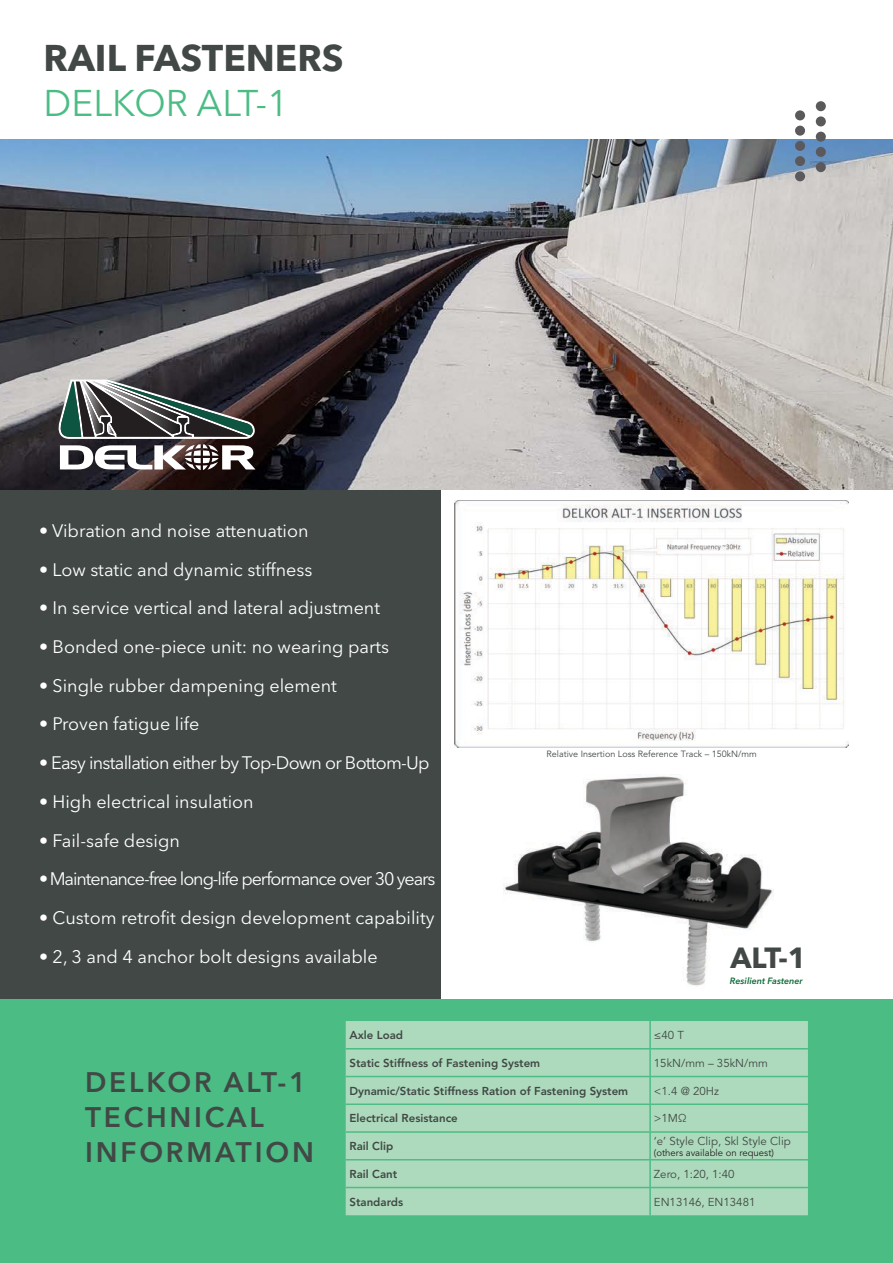
<style>
.page{position:relative;width:893px;height:1263px;background:#fff}
.page>*{position:absolute;margin:0;border:0;box-sizing:border-box;transform-origin:0 0}
.t1{font:700 36.9px "Avenir Next LT Pro";color:#414845}
.t2{font:36.9px "Avenir Next LT Pro";color:#4bbc84}
.t3{font:700 28.95px "Avenir Next LT Pro";color:#414845}
.t4{font:600 28.05px/35px "Avenir Next LT Pro";letter-spacing:.1em;color:#414845}
.t5{font:18px "Avenir Next LT Pro";color:#fff}
.t6{font:18px "Avenir Next LT Pro";letter-spacing:-.06em;color:#fff}
.t7{font:18px "Avenir Next LT Pro";letter-spacing:-.04em;color:#fff}
.t8{font:800 11.4px "Avenir LT Pro";color:#414845}
.t9{font:11.4px "Avenir LT Std";color:#414845}
.t10{font:9.6px "Avenir LT Std";color:#231f20}
.t11{font:9px "Avenir LT Std";color:#414845}
.t12{font:italic 600 9px "Avenir Next LT Pro";color:#0c6938}
</style>
<div class="page">
<div style="left:0;top:489px;width:441px;height:510px;background:#414845"></div>
<img style="left:0;top:140px;width:893px;height:349px">
<img style="left:503px;top:776px;width:270px;height:210px">
<img style="left:455px;top:500px;width:394px;height:247px">
<div style="left:795px;top:171px;width:10px;height:10px;background:#5b595c;border-radius:50%"></div>
<div style="left:795px;top:156px;width:10px;height:10px;background:#5b595c;border-radius:50%"></div>
<div style="left:795px;top:141px;width:10px;height:10px;background:#5b595c;border-radius:50%"></div>
<div style="left:795px;top:126px;width:10px;height:10px;background:#5b595c;border-radius:50%"></div>
<div style="left:795px;top:110px;width:10px;height:10px;background:#5b595c;border-radius:50%"></div>
<div style="left:816px;top:162px;width:10px;height:10px;background:#5b595c;border-radius:50%"></div>
<div style="left:816px;top:147px;width:10px;height:10px;background:#5b595c;border-radius:50%"></div>
<div style="left:816px;top:132px;width:10px;height:10px;background:#5b595c;border-radius:50%"></div>
<div style="left:816px;top:116px;width:10px;height:10px;background:#5b595c;border-radius:50%"></div>
<div style="left:816px;top:101px;width:10px;height:10px;background:#5b595c;border-radius:50%"></div>
<div style="left:0;top:999px;width:893px;height:264px;background:#4bbc84"></div>
<div style="left:346px;top:1021px;width:462px;height:194px;background:#addabc"></div>
<hr style="left:649px;top:1021px;width:2px;height:27px;background:#4dbc85">
<hr style="left:346px;top:1048px;width:304px;height:1px;background:#4dbc85">
<hr style="left:650px;top:1048px;width:158px;height:1px;background:#4dbc85">
<hr style="left:649px;top:1049px;width:2px;height:27px;background:#4dbc85">
<hr style="left:346px;top:1076px;width:304px;height:1px;background:#4dbc85">
<hr style="left:650px;top:1076px;width:158px;height:1px;background:#4dbc85">
<hr style="left:649px;top:1077px;width:2px;height:27px;background:#4dbc85">
<hr style="left:346px;top:1103px;width:304px;height:2px;background:#4dbc85">
<hr style="left:650px;top:1103px;width:158px;height:2px;background:#4dbc85">
<hr style="left:649px;top:1105px;width:2px;height:26px;background:#4dbc85">
<hr style="left:346px;top:1131px;width:304px;height:2px;background:#4dbc85">
<hr style="left:650px;top:1131px;width:158px;height:2px;background:#4dbc85">
<hr style="left:649px;top:1132px;width:2px;height:27px;background:#4dbc85">
<hr style="left:346px;top:1159px;width:304px;height:1px;background:#4dbc85">
<hr style="left:650px;top:1159px;width:158px;height:1px;background:#4dbc85">
<hr style="left:649px;top:1160px;width:2px;height:27px;background:#4dbc85">
<hr style="left:346px;top:1187px;width:304px;height:1px;background:#4dbc85">
<hr style="left:650px;top:1187px;width:158px;height:1px;background:#4dbc85">
<hr style="left:649px;top:1188px;width:2px;height:27px;background:#4dbc85">
<svg style="left:59px;top:379px;width:196px;height:91px"></svg>
<h1 class="t1" style="left:44px;top:36px;width:301px">RAIL FASTENERS</h1>
<h1 class="t2" style="left:44px;top:81px;width:246px">DELKOR ALT-1</h1>
<p class="t5" style="left:39px;top:520px;width:271px">• Vibration and noise attenuation</p>
<p class="t5" style="left:39px;top:558px;width:275px">• Low static and dynamic stiffness</p>
<p class="t5" style="left:39px;top:597px;width:343px">• In service vertical and lateral adjustment</p>
<p class="t5" style="left:39px;top:636px;width:352px">• Bonded one-piece unit: no wearing parts</p>
<p class="t5" style="left:39px;top:675px;width:299px">• Single rubber dampening element</p>
<p class="t5" style="left:39px;top:713px;width:162px">• Proven fatigue life</p>
<p class="t7" style="left:39px;top:752px;width:392px">• Easy installation either by Top-Down or Bottom-Up</p>
<p class="t5" style="left:39px;top:791px;width:216px">• High electrical insulation</p>
<p class="t5" style="left:39px;top:829px;width:142px">• Fail-safe design</p>
<p class="t6" style="left:39px;top:868px;width:398px">• Maintenance-free long-life performance over 30 years</p>
<p class="t5" style="left:39px;top:907px;width:397px">• Custom retrofit design development capability</p>
<p class="t5" style="left:39px;top:946px;width:340px">• 2, 3 and 4 anchor bolt designs available</p>
<p class="t11" style="left:547px;top:748px;width:212px">Relative Insertion Loss Reference Track – 150kN/mm</p>
<h2 class="t3" style="left:730px;top:940px;width:78px">ALT-1</h2>
<p class="t12" style="left:730px;top:975px;width:74px">Resilient Fastener</p>
<h3 class="t4" style="left:85px;top:1064px;width:230px">DELKOR ALT-1<br>TECHNICAL<br>INFORMATION</h3>
<p class="t8" style="left:350px;top:1028px;width:55px">Axle Load</p>
<p class="t9" style="left:654px;top:1028px;width:32px">≤40 T</p>
<p class="t8" style="left:350px;top:1056px;width:192px">Static Stiffness of Fastening System</p>
<p class="t9" style="left:654px;top:1056px;width:115px">15kN/mm – 35kN/mm</p>
<p class="t8" style="left:350px;top:1084px;width:280px">Dynamic/Static Stiffness Ration of Fastening System</p>
<p class="t9" style="left:654px;top:1084px;width:66px">&lt;1.4 @ 20Hz</p>
<p class="t8" style="left:350px;top:1112px;width:110px">Electrical Resistance</p>
<p class="t9" style="left:654px;top:1112px;width:34px">&gt;1MΩ</p>
<p class="t8" style="left:350px;top:1139px;width:45px">Rail Clip</p>
<p class="t9" style="left:654px;top:1134px;width:138px">‘e’ Style Clip, Skl Style Clip</p>
<p class="t10" style="left:654px;top:1147px;width:122px">(others available on request)</p>
<p class="t8" style="left:350px;top:1167px;width:49px">Rail Cant</p>
<p class="t9" style="left:654px;top:1167px;width:82px">Zero, 1:20, 1:40</p>
<p class="t8" style="left:350px;top:1195px;width:55px">Standards</p>
<p class="t9" style="left:654px;top:1195px;width:103px">EN13146, EN13481</p>
</div>
